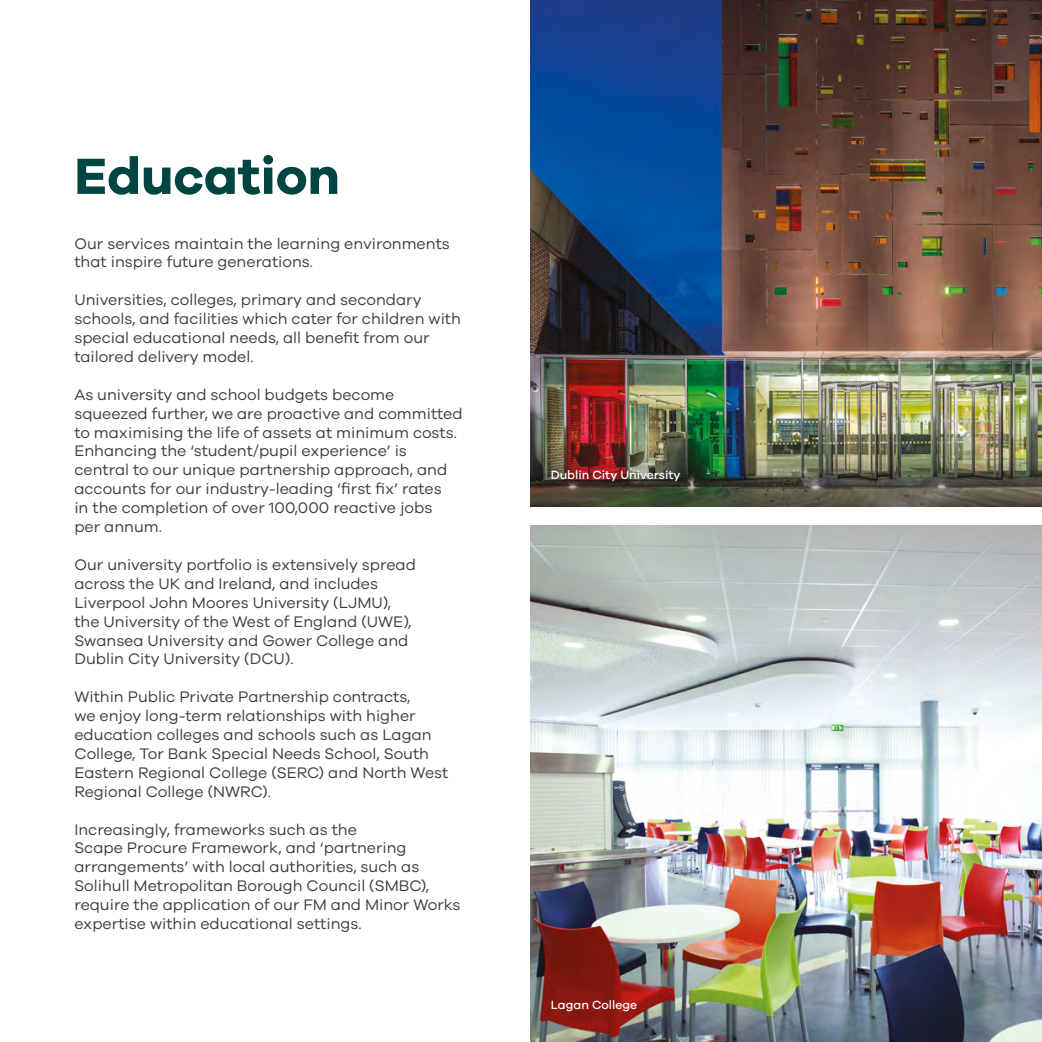
<style>
.page{position:relative;width:1042px;height:1042px;background:#fff}
.page>*{position:absolute;margin:0;border:0;box-sizing:border-box;transform-origin:0 0}
.t1{font:700 52.5px "Galano Grotesque";color:#004542}
.t2{font:15.75px/18.9px "Galano Grotesque";color:#3c3c3b}
.t3{font:500 12.25px "Galano Grotesque";color:#fff}
</style>
<div class="page">
<img style="left:531px;top:0;width:511px;height:506px">
<img style="left:531px;top:526px;width:511px;height:516px">
<h1 class="t1" style="left:74px;top:144px;width:267px">Education</h1>
<p class="t2" style="left:74px;top:233px;width:377px">Our services maintain the learning environments that inspire future generations.</p>
<p class="t2" style="left:74px;top:290px;width:388px">Universities, colleges, primary and secondary schools, and facilities which cater for children with special educational needs, all benefit from our tailored delivery model.</p>
<p class="t2" style="left:74px;top:384px;width:390px">As university and school budgets become squeezed further, we are proactive and committed to maximising the life of assets at minimum costs.<br>Enhancing the ‘student/pupil experience’ is central to our unique partnership approach, and accounts for our industry-leading ‘first fix’ rates<br>in the completion of over 100,000 reactive jobs<br>per annum.</p>
<p class="t2" style="left:74px;top:555px;width:343px">Our university portfolio is extensively spread across the UK and Ireland, and includes Liverpool John Moores University (LJMU), the University of the West of England (UWE), Swansea University and Gower College and Dublin City University (DCU).</p>
<p class="t2" style="left:74px;top:687px;width:375px">Within Public Private Partnership contracts,<br>we enjoy long-term relationships with higher education colleges and schools such as Lagan College, Tor Bank Special Needs School, South Eastern Regional College (SERC) and North West Regional College (NWRC).</p>
<p class="t2" style="left:74px;top:819px;width:388px">Increasingly, frameworks such as the<br>Scape Procure Framework, and ‘partnering arrangements’ with local authorities, such as Solihull Metropolitan Borough Council (SMBC), require the application of our FM and Minor Works expertise within educational settings.</p>
<p class="t3" style="left:551px;top:467px;width:131px">Dublin City University</p>
<p class="t3" style="left:551px;top:998px;width:88px">Lagan College</p>
</div>
